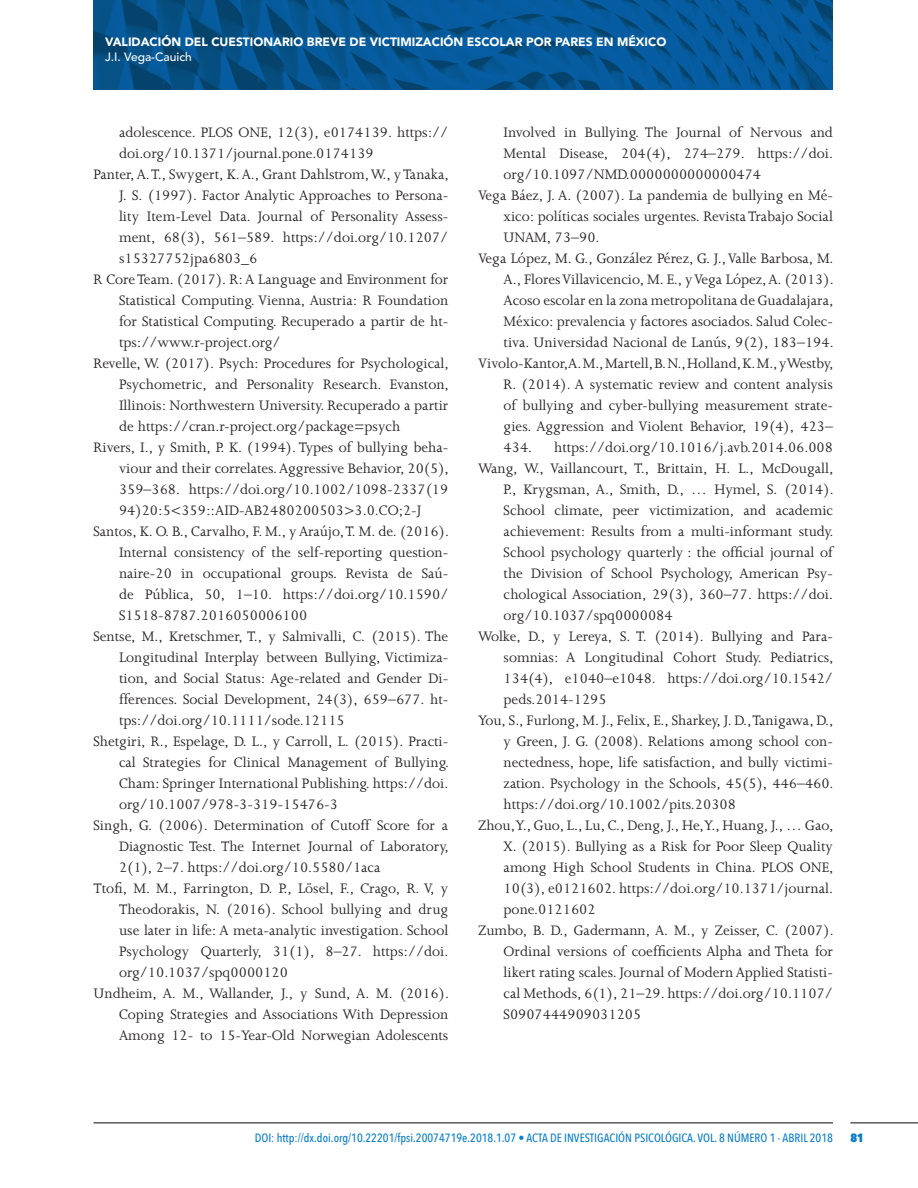
<style>
.page{position:relative;width:918px;height:1188px;background:#fff}
.page>*{position:absolute;margin:0;border:0;box-sizing:border-box;transform-origin:0 0}
.t1{font:15.75px "Joanna MT Std";color:#231f20}
.t2{font:500 12px "Avenir Next Condensed";color:#0a7eca}
.t3{font:900 12px "Avenir LT Std";color:#fff}
.t4{font:500 12px "Avenir LT Std";color:#fff}
.t5{font:800 12px "Avenir Next Condensed";color:#0a7eca}
</style>
<div class="page">
<img style="left:94px;top:0;width:739px;height:90px">
<hr style="left:94px;top:1122px;width:739px;height:1px;background:#231f20">
<hr style="left:850px;top:1122px;width:68px;height:1px;background:#231f20">
<p class="t3" style="left:105px;top:35px;width:563px">VALIDACIÓN DEL CUESTIONARIO BREVE DE VICTIMIZACIÓN ESCOLAR POR PARES EN MÉXICO</p>
<p class="t4" style="left:105px;top:50px;width:88px">J.I. Vega-Cauich</p>
<p class="t1" style="left:119px;top:124px;width:331px">adolescence. PLOS ONE, 12(3), e0174139. https://</p>
<p class="t1" style="left:119px;top:145px;width:256px">doi.org/10.1371/journal.pone.0174139</p>
<p class="t1" style="left:94px;top:166px;width:357px">Panter, A. T., Swygert, K. A., Grant Dahlstrom, W., y Tanaka,</p>
<p class="t1" style="left:119px;top:187px;width:331px">J. S. (1997). Factor Analytic Approaches to Persona-</p>
<p class="t1" style="left:119px;top:208px;width:331px">lity Item-Level Data. Journal of Personality Assess-</p>
<p class="t1" style="left:119px;top:229px;width:331px">ment, 68(3), 561–589. https://doi.org/10.1207/</p>
<p class="t1" style="left:119px;top:250px;width:140px">s15327752jpa6803_6</p>
<p class="t1" style="left:94px;top:271px;width:356px">R Core Team. (2017). R: A Language and Environment for</p>
<p class="t1" style="left:119px;top:292px;width:331px">Statistical Computing. Vienna, Austria: R Foundation</p>
<p class="t1" style="left:119px;top:313px;width:331px">for Statistical Computing. Recuperado a partir de ht-</p>
<p class="t1" style="left:119px;top:334px;width:163px">tps://www.r-project.org/</p>
<p class="t1" style="left:94px;top:355px;width:357px">Revelle, W. (2017). Psych: Procedures for Psychological,</p>
<p class="t1" style="left:119px;top:376px;width:331px">Psychometric, and Personality Research. Evanston,</p>
<p class="t1" style="left:119px;top:397px;width:331px">Illinois: Northwestern University. Recuperado a partir</p>
<p class="t1" style="left:119px;top:418px;width:283px">de https://cran.r-project.org/package=psych</p>
<p class="t1" style="left:94px;top:439px;width:356px">Rivers, I., y Smith, P. K. (1994). Types of bullying beha-</p>
<p class="t1" style="left:119px;top:460px;width:331px">viour and their correlates. Aggressive Behavior, 20(5),</p>
<p class="t1" style="left:119px;top:481px;width:331px">359–368. https://doi.org/10.1002/1098-2337(19</p>
<p class="t1" style="left:119px;top:502px;width:304px">94)20:5&lt;359::AID-AB2480200503&gt;3.0.CO;2-J</p>
<p class="t1" style="left:94px;top:523px;width:357px">Santos, K. O. B., Carvalho, F. M., y Araújo, T. M. de. (2016).</p>
<p class="t1" style="left:119px;top:544px;width:331px">Internal consistency of the self-reporting question-</p>
<p class="t1" style="left:119px;top:565px;width:331px">naire-20 in occupational groups. Revista de Saú-</p>
<p class="t1" style="left:119px;top:586px;width:331px">de Pública, 50, 1–10. https://doi.org/10.1590/</p>
<p class="t1" style="left:119px;top:607px;width:190px">S1518-8787.2016050006100</p>
<p class="t1" style="left:94px;top:628px;width:356px">Sentse, M., Kretschmer, T., y Salmivalli, C. (2015). The</p>
<p class="t1" style="left:119px;top:649px;width:331px">Longitudinal Interplay between Bullying, Victimiza-</p>
<p class="t1" style="left:119px;top:670px;width:331px">tion, and Social Status: Age-related and Gender Di-</p>
<p class="t1" style="left:119px;top:691px;width:331px">fferences. Social Development, 24(3), 659–677. ht-</p>
<p class="t1" style="left:119px;top:712px;width:227px">tps://doi.org/10.1111/sode.12115</p>
<p class="t1" style="left:94px;top:733px;width:356px">Shetgiri, R., Espelage, D. L., y Carroll, L. (2015). Practi-</p>
<p class="t1" style="left:119px;top:754px;width:331px">cal Strategies for Clinical Management of Bullying.</p>
<p class="t1" style="left:119px;top:775px;width:331px">Cham: Springer International Publishing. https://doi.</p>
<p class="t1" style="left:119px;top:796px;width:221px">org/10.1007/978-3-319-15476-3</p>
<p class="t1" style="left:94px;top:817px;width:356px">Singh, G. (2006). Determination of Cutoff Score for a</p>
<p class="t1" style="left:119px;top:838px;width:331px">Diagnostic Test. The Internet Journal of Laboratory,</p>
<p class="t1" style="left:119px;top:859px;width:263px">2(1), 2–7. https://doi.org/10.5580/1aca</p>
<p class="t1" style="left:94px;top:880px;width:356px">Ttofi, M. M., Farrington, D. P., Lösel, F., Crago, R. V, y</p>
<p class="t1" style="left:119px;top:901px;width:331px">Theodorakis, N. (2016). School bullying and drug</p>
<p class="t1" style="left:119px;top:922px;width:331px">use later in life: A meta-analytic investigation. School</p>
<p class="t1" style="left:119px;top:943px;width:331px">Psychology Quarterly, 31(1), 8–27. https://doi.</p>
<p class="t1" style="left:119px;top:964px;width:171px">org/10.1037/spq0000120</p>
<p class="t1" style="left:94px;top:985px;width:357px">Undheim, A. M., Wallander, J., y Sund, A. M. (2016).</p>
<p class="t1" style="left:119px;top:1006px;width:331px">Coping Strategies and Associations With Depression</p>
<p class="t1" style="left:119px;top:1027px;width:331px">Among 12- to 15-Year-Old Norwegian Adolescents</p>
<p class="t1" style="left:504px;top:124px;width:331px">Involved in Bullying. The Journal of Nervous and</p>
<p class="t1" style="left:504px;top:145px;width:331px">Mental Disease, 204(4), 274–279. https://doi.</p>
<p class="t1" style="left:504px;top:166px;width:259px">org/10.1097/NMD.0000000000000474</p>
<p class="t1" style="left:478px;top:187px;width:356px">Vega Báez, J. A. (2007). La pandemia de bullying en Mé-</p>
<p class="t1" style="left:504px;top:208px;width:331px">xico: políticas sociales urgentes. Revista Trabajo Social</p>
<p class="t1" style="left:504px;top:229px;width:97px">UNAM, 73–90.</p>
<p class="t1" style="left:478px;top:250px;width:357px">Vega López, M. G., González Pérez, G. J., Valle Barbosa, M.</p>
<p class="t1" style="left:504px;top:271px;width:331px">A., Flores Villavicencio, M. E., y Vega López, A. (2013).</p>
<p class="t1" style="left:504px;top:292px;width:331px">Acoso escolar en la zona metropolitana de Guadalajara,</p>
<p class="t1" style="left:504px;top:313px;width:331px">México: prevalencia y factores asociados. Salud Colec-</p>
<p class="t1" style="left:504px;top:334px;width:331px">tiva. Universidad Nacional de Lanús, 9(2), 183–194.</p>
<p class="t1" style="left:478px;top:355px;width:357px">Vivolo-Kantor, A. M., Martell, B. N., Holland, K. M., y Westby,</p>
<p class="t1" style="left:504px;top:376px;width:331px">R. (2014). A systematic review and content analysis</p>
<p class="t1" style="left:504px;top:397px;width:331px">of bullying and cyber-bullying measurement strate-</p>
<p class="t1" style="left:504px;top:418px;width:331px">gies. Aggression and Violent Behavior, 19(4), 423–</p>
<p class="t1" style="left:504px;top:439px;width:30px">434.</p>
<p class="t1" style="left:554px;top:439px;width:280px">https://doi.org/10.1016/j.avb.2014.06.008</p>
<p class="t1" style="left:478px;top:460px;width:357px">Wang, W., Vaillancourt, T., Brittain, H. L., McDougall,</p>
<p class="t1" style="left:504px;top:481px;width:331px">P., Krygsman, A., Smith, D., … Hymel, S. (2014).</p>
<p class="t1" style="left:504px;top:502px;width:331px">School climate, peer victimization, and academic</p>
<p class="t1" style="left:504px;top:523px;width:331px">achievement: Results from a multi-informant study.</p>
<p class="t1" style="left:504px;top:544px;width:331px">School psychology quarterly : the official journal of</p>
<p class="t1" style="left:504px;top:565px;width:331px">the Division of School Psychology, American Psy-</p>
<p class="t1" style="left:504px;top:586px;width:331px">chological Association, 29(3), 360–77. https://doi.</p>
<p class="t1" style="left:504px;top:607px;width:171px">org/10.1037/spq0000084</p>
<p class="t1" style="left:478px;top:628px;width:356px">Wolke, D., y Lereya, S. T. (2014). Bullying and Para-</p>
<p class="t1" style="left:504px;top:649px;width:331px">somnias: A Longitudinal Cohort Study. Pediatrics,</p>
<p class="t1" style="left:504px;top:670px;width:331px">134(4), e1040–e1048. https://doi.org/10.1542/</p>
<p class="t1" style="left:504px;top:691px;width:105px">peds.2014-1295</p>
<p class="t1" style="left:478px;top:712px;width:357px">You, S., Furlong, M. J., Felix, E., Sharkey, J. D., Tanigawa, D.,</p>
<p class="t1" style="left:504px;top:733px;width:331px">y Green, J. G. (2008). Relations among school con-</p>
<p class="t1" style="left:504px;top:754px;width:331px">nectedness, hope, life satisfaction, and bully victimi-</p>
<p class="t1" style="left:504px;top:775px;width:331px">zation. Psychology in the Schools, 45(5), 446–460.</p>
<p class="t1" style="left:504px;top:796px;width:234px">https://doi.org/10.1002/pits.20308</p>
<p class="t1" style="left:478px;top:817px;width:357px">Zhou, Y., Guo, L., Lu, C., Deng, J., He, Y., Huang, J., … Gao,</p>
<p class="t1" style="left:504px;top:838px;width:331px">X. (2015). Bullying as a Risk for Poor Sleep Quality</p>
<p class="t1" style="left:504px;top:859px;width:331px">among High School Students in China. PLOS ONE,</p>
<p class="t1" style="left:504px;top:880px;width:331px">10(3), e0121602. https://doi.org/10.1371/journal.</p>
<p class="t1" style="left:504px;top:901px;width:94px">pone.0121602</p>
<p class="t1" style="left:478px;top:922px;width:357px">Zumbo, B. D., Gadermann, A. M., y Zeisser, C. (2007).</p>
<p class="t1" style="left:504px;top:943px;width:331px">Ordinal versions of coefficients Alpha and Theta for</p>
<p class="t1" style="left:504px;top:964px;width:331px">likert rating scales. Journal of Modern Applied Statisti-</p>
<p class="t1" style="left:504px;top:985px;width:331px">cal Methods, 6(1), 21–29. https://doi.org/10.1107/</p>
<p class="t1" style="left:504px;top:1006px;width:139px">S0907444909031205</p>
<p class="t2" style="left:255px;top:1130px;width:580px">DOI: http://dx.doi.org/10.22201/fpsi.20074719e.2018.1.07 • ACTA DE INVESTIGACIÓN PSICOLÓGICA. VOL. 8 NÚMERO 1 · ABRIL 2018</p>
<p class="t5" style="left:850px;top:1130px;width:15px">81</p>
</div>
